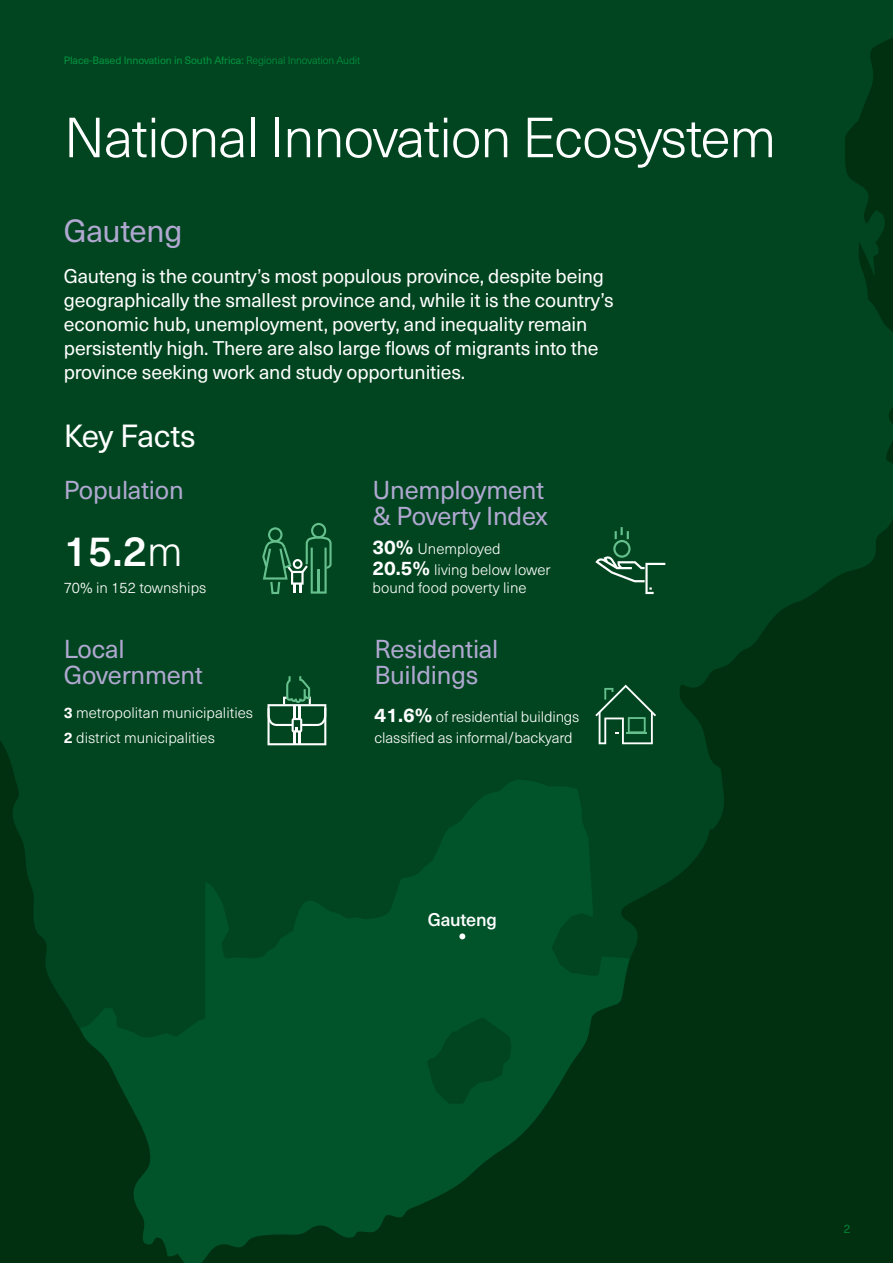
<style>
.page{position:relative;width:893px;height:1263px;background:#003010}
.page>*{position:absolute;margin:0;border:0;box-sizing:border-box;transform-origin:0 0}
.Page_title{font:300 55.5px "Neue Haas Unica W1 G";letter-spacing:-.02em;color:#fff}
.Body{font:500 42px "Neue Haas Unica W1 G";color:#fff}
.Subtitle{font:31.5px "Neue Haas Unica W1 G";letter-spacing:-.015em;color:#fff}
.Subtitle-2{font:31.5px "Neue Haas Unica W1 G";letter-spacing:-.01em;color:#b0a8d0}
.Small_subtitle{font:25.5px/25.5px "Neue Haas Unica W1 G";letter-spacing:-.01em;color:#b0a8d0}
.First_para{font:19.5px/24px "Neue Haas Unica W1 G";letter-spacing:-.01em;color:#fff}
.Small_subtitle_3{font:500 18px "Neue Haas Unica W1 G";letter-spacing:-.01em;color:#fff}
.Body-2{font:300 15px/18px "Neue Haas Unica W1 G";color:#fff}
.Body-3{font:300 12px "Neue Haas Unica W1 G";color:#009641}
.Small_subtitle-2{font:10.5px "Neue Haas Unica W1 G";letter-spacing:-.01em;color:#009641}
.s1{font-weight:300}
.s2{font-weight:700}
.s3{font-weight:700;font-size:19.5px}
</style>
<div class="page">
<svg style="left:0;top:640px;width:63px;height:360px"></svg>
<div style="left:601px;top:112px;width:57px;height:783px;background:#00451f"></div>
<div style="left:0;top:0;width:601px;height:640px;background:#00451f"></div>
<div style="left:352px;top:231px;width:306px;height:395px;background:#00451f"></div>
<div style="left:504px;top:0;width:154px;height:112px;background:#00451f"></div>
<svg style="left:658px;top:0;width:235px;height:888px"></svg>
<div style="left:0;top:148px;width:352px;height:478px;background:#00451f"></div>
<div style="left:63px;top:328px;width:582px;height:701px;background:#00451f"></div>
<svg style="left:80px;top:780px;width:550px;height:483px;fill:#01532a"></svg>
<svg style="left:267px;top:676px;width:59px;height:69px;background:#326c4c"></svg>
<svg style="left:459px;top:933px;width:6px;height:6px"></svg>
<svg style="left:262px;top:523px;width:70px;height:71px;background:#1f653e"></svg>
<svg style="left:595px;top:685px;width:61px;height:59px;background:#24613f"></svg>
<hr style="left:627px;top:732px;width:20px;height:2px;background:#66c08d">
<div style="left:595px;top:275px;width:149px;height:319px;background:#00451f"></div>
<p class="Small_subtitle-2" style="left:64px;top:52px;width:298px">Place-Based Innovation in South Africa: <span class="s1">Regional Innovation Audit</span></p>
<p class="Page_title" style="left:64px;top:97px;width:714px">National Innovation Ecosystem</p>
<p class="Subtitle-2" style="left:64px;top:208px;width:120px">Gauteng</p>
<p class="First_para" style="left:64px;top:263px;width:551px">Gauteng is the country’s most populous province, despite being geographically the smallest province and, while it is the country’s economic hub, unemployment, poverty, and inequality remain persistently high. There are also large flows of migrants into the province seeking work and study opportunities.</p>
<p class="Subtitle" style="left:64px;top:412px;width:134px">Key Facts</p>
<p class="Small_subtitle" style="left:64px;top:476px;width:121px">Population</p>
<p class="Body" style="left:64px;top:520px;width:120px">15.2<span class="s1">m</span></p>
<p class="Body-2" style="left:64px;top:578px;width:144px">70% in 152 townships</p>
<p class="Small_subtitle" style="left:64px;top:635px;width:141px">Local<br>Government</p>
<p class="Body-2" style="left:64px;top:702px;width:191px"><span class="s2">3</span> metropolitan municipalities</p>
<p class="Body-2" style="left:64px;top:728px;width:153px"><span class="s2">2</span> district municipalities</p>
<p class="Small_subtitle" style="left:372px;top:476px;width:177px">Unemployment &amp; Poverty Index</p>
<p class="Body-2" style="left:372px;top:539px;width:130px"><span class="s3">30%</span> Unemployed</p>
<p class="Body-2" style="left:372px;top:560px;width:180px"><span class="s3">20.5%</span> living below lower bound food poverty line</p>
<p class="Small_subtitle" style="left:375px;top:635px;width:125px">Residential<br>Buildings</p>
<p class="Body-2" style="left:375px;top:705px;width:206px;line-height:21px"><span class="s3">41.6%</span> of residential buildings classified as informal/backyard</p>
<p class="Small_subtitle_3" style="left:428px;top:906px;width:71px">Gauteng</p>
<p class="Body-3" style="left:844px;top:1220px;width:8px">2</p>
</div>
